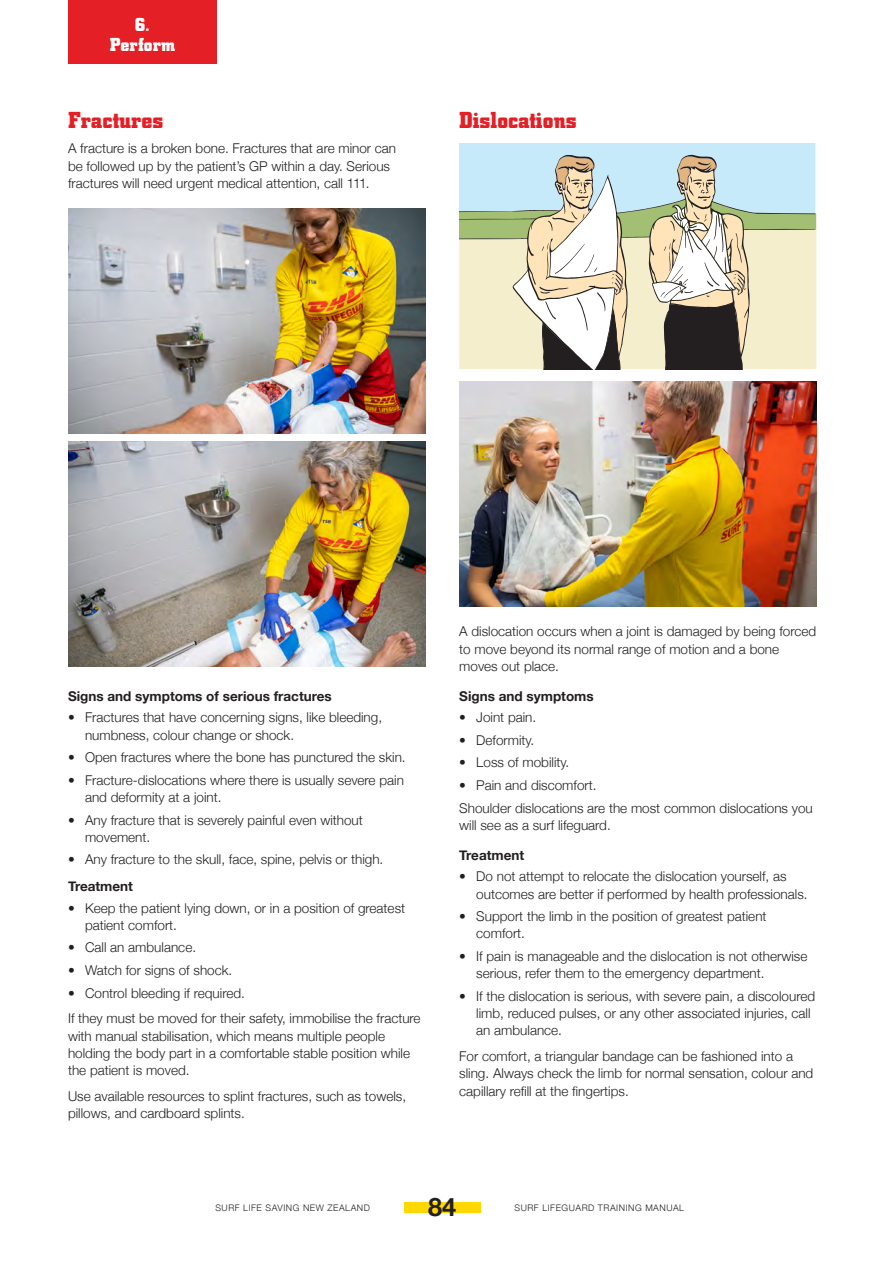
<style>
.page{position:relative;width:893px;height:1263px;background:#fff}
.page>*{position:absolute;margin:0;border:0;box-sizing:border-box;transform-origin:0 0}
.t1{font:700 25.35px "Helvetica Neue";color:#231f20}
.Heading_2{font:700 24px "Centrum";color:#e41f25}
.Heading_3{font:700 19.5px "Centrum";letter-spacing:.005em;color:#fff}
.BODY{font:300 13.5px/17.2px "Helvetica Neue";color:#231f20}
.Heading_4{font:700 13.5px "Helvetica Neue";color:#231f20}
.t2{font:300 9px "Helvetica Neue";letter-spacing:.06em;color:#231f20}
.s1{font-size:10.5px;color:#fff}
</style>
<div class="page">
<div style="left:404px;top:1202px;width:76px;height:11px;background:#ffd801"></div>
<div style="left:68px;top:0;width:149px;height:64px;background:#e41f25"></div>
<img style="left:68px;top:208px;width:357px;height:226px">
<img style="left:68px;top:441px;width:357px;height:226px">
<svg style="left:459px;top:144px;width:357px;height:225px;background:#ccd0c0"></svg>
<img style="left:459px;top:381px;width:357px;height:225px">
<p class="Heading_3" style="left:135px;top:14px;width:17px">6.</p>
<p class="Heading_3" style="left:110px;top:34px;width:67px">Perform</p>
<p class="Heading_2" style="left:68px;top:106px;width:97px">Fractures</p>
<p class="BODY" style="left:68px;top:139px;width:330px">A fracture is a broken bone. Fractures that are minor can be followed up by the patient’s GP within a day. Serious fractures will need urgent medical attention, call 111.</p>
<p class="Heading_2" style="left:459px;top:106px;width:119px">Dislocations</p>
<p class="Heading_4" style="left:68px;top:685px;width:265px">Signs and symptoms of serious fractures</p>
<p class="BODY" style="left:85px;top:708px;width:299px;text-indent:-17px">• Fractures that have concerning signs, like bleeding, numbness, colour change or shock.</p>
<p class="BODY" style="left:68px;top:748px;width:339px">• Open fractures where the bone has punctured the skin.</p>
<p class="BODY" style="left:85px;top:770px;width:320px;text-indent:-17px">• Fracture-dislocations where there is usually severe pain and deformity at a joint.</p>
<p class="BODY" style="left:85px;top:810px;width:279px;text-indent:-17px">• Any fracture that is severely painful even without movement.</p>
<p class="BODY" style="left:68px;top:850px;width:317px">• Any fracture to the skull, face, spine, pelvis or thigh.</p>
<p class="Heading_4" style="left:68px;top:876px;width:67px">Treatment</p>
<p class="BODY" style="left:85px;top:898px;width:322px;text-indent:-17px">• Keep the patient lying down, or in a position of greatest patient comfort.</p>
<p class="BODY" style="left:68px;top:938px;width:130px">• Call an ambulance.</p>
<p class="BODY" style="left:68px;top:961px;width:166px">• Watch for signs of shock.</p>
<p class="BODY" style="left:68px;top:983px;width:178px">• Control bleeding if required.</p>
<p class="BODY" style="left:68px;top:1009px;width:354px">If they must be moved for their safety, immobilise the fracture with manual stabilisation, which means multiple people holding the body part in a comfortable stable position while the patient is moved.</p>
<p class="BODY" style="left:68px;top:1086px;width:340px">Use available resources to splint fractures, such as towels, pillows, and cardboard splints.</p>
<p class="BODY" style="left:459px;top:622px;width:358px">A dislocation occurs when a joint is damaged by being forced to move beyond its normal range of motion and a bone moves out place.</p>
<p class="Heading_4" style="left:459px;top:685px;width:136px">Signs and symptoms</p>
<p class="BODY" style="left:459px;top:708px;width:79px">• Joint pain.</p>
<p class="BODY" style="left:459px;top:730px;width:77px">• Deformity.</p>
<p class="BODY" style="left:459px;top:753px;width:112px">• Loss of mobility.</p>
<p class="BODY" style="left:459px;top:776px;width:139px">• Pain and discomfort.</p>
<p class="BODY" style="left:459px;top:798px;width:355px">Shoulder dislocations are the most common dislocations you will see as a surf lifeguard.</p>
<p class="Heading_4" style="left:459px;top:844px;width:82px">Treatment <span class="s1">71</span></p>
<p class="BODY" style="left:476px;top:867px;width:333px;text-indent:-17px">• Do not attempt to relocate the dislocation yourself, as outcomes are better if performed by health professionals.</p>
<p class="BODY" style="left:476px;top:907px;width:292px;text-indent:-17px">• Support the limb in the position of greatest patient comfort.</p>
<p class="BODY" style="left:476px;top:946px;width:333px;text-indent:-17px">• If pain is manageable and the dislocation is not otherwise serious, refer them to the emergency department.</p>
<p class="BODY" style="left:476px;top:986px;width:340px;text-indent:-17px">• If the dislocation is serious, with severe pain, a discoloured limb, reduced pulses, or any other associated injuries, call an ambulance.</p>
<p class="BODY" style="left:459px;top:1047px;width:356px">For comfort, a triangular bandage can be fashioned into a sling. Always check the limb for normal sensation, colour and capillary refill at the fingertips.</p>
<p class="t2" style="left:215px;top:1200px;width:156px">SURF LIFE SAVING NEW ZEALAND</p>
<h1 class="t1" style="left:428px;top:1187px;width:30px">84</h1>
<p class="t2" style="left:514px;top:1200px;width:171px">SURF LIFEGUARD TRAINING MANUAL</p>
</div>
